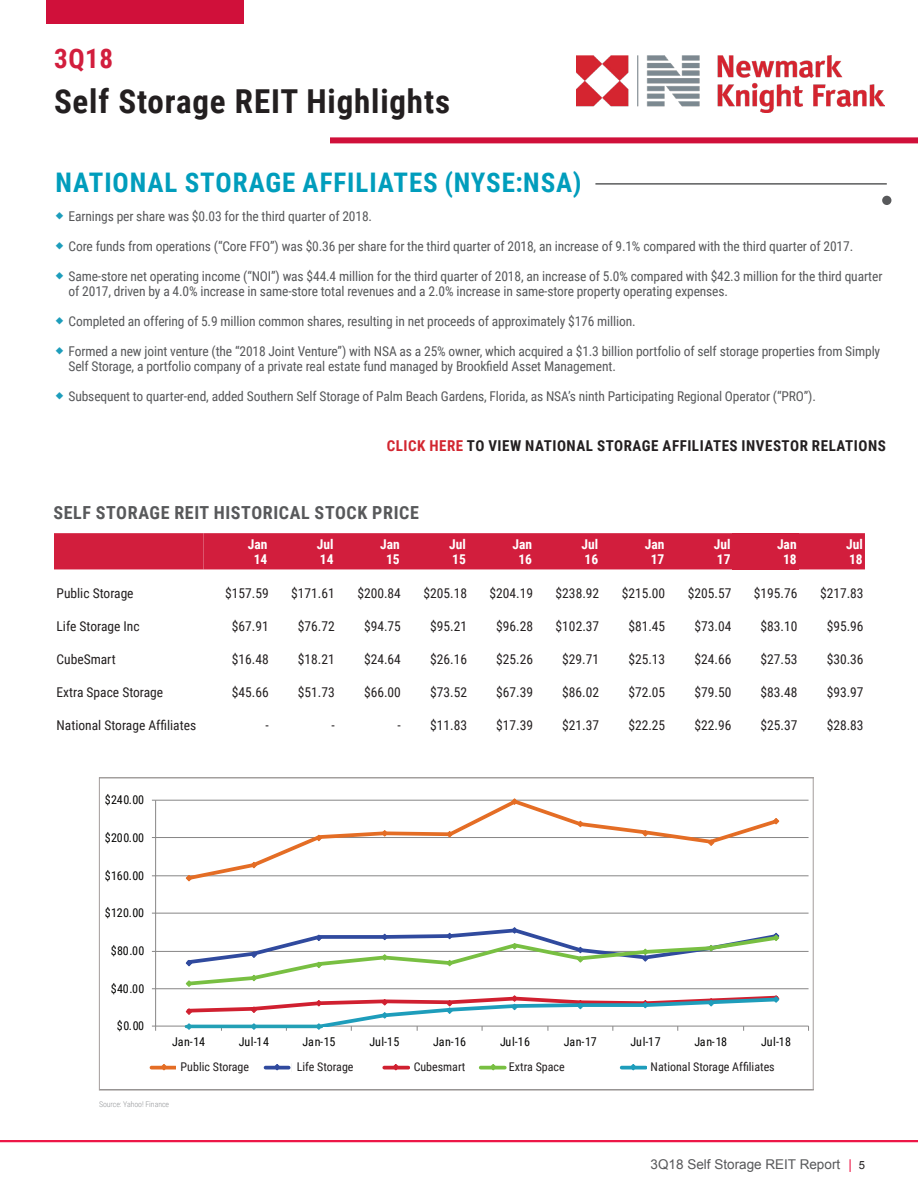
<style>
.page{position:relative;width:918px;height:1188px;background:#fff}
.page>*{position:absolute;margin:0;border:0;box-sizing:border-box;transform-origin:0 0}
.page_title{font:700 33px "Roboto Condensed";letter-spacing:.025em;color:#231f20}
.t1{font:700 27px "Roboto Condensed";letter-spacing:.035em;color:#009dbc}
.page_title-2{font:700 27px "Roboto Condensed";color:#d21e3d}
.t2{font:700 18px "Roboto Condensed";letter-spacing:.035em;color:#58595b}
.Body_Copy{font:700 15px "Roboto Condensed";letter-spacing:.035em;color:#231f20}
.Body_Copy-2{font:13.5px/15px "Roboto Condensed";letter-spacing:-.01em;color:#57585a}
.t3{font:13.5px "Roboto Condensed";color:#231f20}
.t4{font:700 13.5px/15px "Roboto Condensed";color:#fff}
.t5{font:13.5px "Arial";color:#57585a}
.t6{font:13.5px "Arial";color:#ed1747}
.t7{font:12.15px "Roboto Condensed";letter-spacing:.005em;color:#050504}
.t8{font:12px "Roboto Condensed";color:#231f20}
.t9{font:11.25px "Arial";color:#231f20}
.t10{font:300 7.8px "Roboto Condensed";letter-spacing:-.005em;color:#939598}
.s1{color:#1d9dbb}
.s2{color:#d22630}
</style>
<div class="page">
<div style="left:46px;top:0;width:198px;height:24px;background:#d0103a"></div>
<div style="left:330px;top:137px;width:588px;height:6px;background:#d0103a"></div>
<img style="left:576px;top:55px;width:308px;height:57px">
<hr style="left:0;top:1140px;width:918px;height:2px;background:#ed1747">
<svg style="left:149px;top:798px;width:660px;height:273px"></svg>
<hr style="left:186px;top:1025px;width:136px;height:3px;background:#22a0b5">
<div style="left:54px;top:533px;width:811px;height:36px;background:#d21e3d"></div>
<div style="left:733px;top:533px;width:66px;height:36px;background:#d21e3d"></div>
<hr style="left:595px;top:183px;width:292px;height:2px;background:#5b5c5d">
<div style="left:882px;top:196px;width:9px;height:9px;background:#58595b;border-radius:50%"></div>
<div style="left:176px;top:1059px;width:77px;height:19px;background:#fff"></div>
<div style="left:178px;top:1057px;width:80px;height:24px;background:#fff"></div>
<div style="left:292px;top:1059px;width:77px;height:18px;background:#fff"></div>
<div style="left:411px;top:1059px;width:61px;height:18px;background:#fff"></div>
<div style="left:508px;top:1061px;width:100px;height:17px;background:#fff"></div>
<div style="left:648px;top:1061px;width:130px;height:19px;background:#fff"></div>
<p class="page_title-2" style="left:54px;top:39px;width:61px">3Q18</p>
<p class="page_title" style="left:54px;top:78px;width:397px">Self Storage REIT Highlights</p>
<p class="t1" style="left:56px;top:163px;width:528px">NATIONAL STORAGE AFFILIATES (NYSE:NSA)</p>
<p class="Body_Copy-2" style="left:55px;top:208px;width:319px"><span class="s1">◆</span> Earnings per share was $0.03 for the third quarter of 2018.</p>
<p class="Body_Copy-2" style="left:55px;top:238px;width:800px"><span class="s1">◆</span> Core funds from operations (“Core FFO”) was $0.36 per share for the third quarter of 2018, an increase of 9.1% compared with the third quarter of 2017.</p>
<p class="Body_Copy-2" style="left:69px;top:268px;width:815px;text-indent:-14px"><span class="s1">◆</span> Same-store net operating income (“NOI”) was $44.4 million for the third quarter of 2018, an increase of 5.0% compared with $42.3 million for the third quarter of 2017, driven by a 4.0% increase in same-store total revenues and a 2.0% increase in same-store property operating expenses.</p>
<p class="Body_Copy-2" style="left:55px;top:313px;width:582px"><span class="s1">◆</span> Completed an offering of 5.9 million common shares, resulting in net proceeds of approximately $176 million.</p>
<p class="Body_Copy-2" style="left:69px;top:343px;width:813px;text-indent:-14px"><span class="s1">◆</span> Formed a new joint venture (the “2018 Joint Venture”) with NSA as a 25% owner, which acquired a $1.3 billion portfolio of self storage properties from Simply<br>Self Storage, a portfolio company of a private real estate fund managed by Brookfield Asset Management.</p>
<p class="Body_Copy-2" style="left:55px;top:388px;width:762px"><span class="s1">◆</span> Subsequent to quarter-end, added Southern Self Storage of Palm Beach Gardens, Florida, as NSA’s ninth Participating Regional Operator (“PRO”).</p>
<p class="Body_Copy" style="left:387px;top:435px;width:501px"><span class="s2">CLICK HERE</span> TO VIEW NATIONAL STORAGE AFFILIATES INVESTOR RELATIONS</p>
<p class="t2" style="left:53px;top:500px;width:367px">SELF STORAGE REIT HISTORICAL STOCK PRICE</p>
<p class="t4" style="left:248px;top:536px;width:21px">Jan</p>
<p class="t4" style="left:254px;top:551px;width:15px">14</p>
<p class="t4" style="left:317px;top:536px;width:18px">Jul<br>14</p>
<p class="t4" style="left:380px;top:536px;width:21px;text-align:center">Jan<br>15</p>
<p class="t4" style="left:449px;top:536px;width:18px">Jul<br>15</p>
<p class="t4" style="left:512px;top:536px;width:21px;text-align:center">Jan<br>16</p>
<p class="t4" style="left:582px;top:536px;width:18px">Jul<br>16</p>
<p class="t4" style="left:645px;top:536px;width:21px;text-align:center">Jan<br>17</p>
<p class="t4" style="left:714px;top:536px;width:18px">Jul<br>17</p>
<p class="t4" style="left:777px;top:536px;width:21px;text-align:center">Jan<br>18</p>
<p class="t4" style="left:846px;top:536px;width:18px">Jul<br>18</p>
<p class="t3" style="left:57px;top:584px;width:79px">Public Storage</p>
<p class="t3" style="left:225px;top:584px;width:45px">$157.59</p>
<p class="t3" style="left:291px;top:584px;width:45px">$171.61</p>
<p class="t3" style="left:357px;top:584px;width:45px">$200.84</p>
<p class="t3" style="left:423px;top:584px;width:45px">$205.18</p>
<p class="t3" style="left:490px;top:584px;width:45px">$204.19</p>
<p class="t3" style="left:556px;top:584px;width:45px">$238.92</p>
<p class="t3" style="left:622px;top:584px;width:45px">$215.00</p>
<p class="t3" style="left:688px;top:584px;width:45px">$205.57</p>
<p class="t3" style="left:754px;top:584px;width:45px">$195.76</p>
<p class="t3" style="left:820px;top:584px;width:45px">$217.83</p>
<p class="t3" style="left:57px;top:617px;width:85px">Life Storage Inc</p>
<p class="t3" style="left:232px;top:617px;width:38px">$67.91</p>
<p class="t3" style="left:298px;top:617px;width:38px">$76.72</p>
<p class="t3" style="left:364px;top:617px;width:38px">$94.75</p>
<p class="t3" style="left:430px;top:617px;width:38px">$95.21</p>
<p class="t3" style="left:496px;top:617px;width:38px">$96.28</p>
<p class="t3" style="left:556px;top:617px;width:45px">$102.37</p>
<p class="t3" style="left:628px;top:617px;width:38px">$81.45</p>
<p class="t3" style="left:695px;top:617px;width:38px">$73.04</p>
<p class="t3" style="left:761px;top:617px;width:38px">$83.10</p>
<p class="t3" style="left:827px;top:617px;width:38px">$95.96</p>
<p class="t3" style="left:57px;top:650px;width:61px">CubeSmart</p>
<p class="t3" style="left:232px;top:650px;width:38px">$16.48</p>
<p class="t3" style="left:298px;top:650px;width:38px">$18.21</p>
<p class="t3" style="left:364px;top:650px;width:38px">$24.64</p>
<p class="t3" style="left:430px;top:650px;width:38px">$26.16</p>
<p class="t3" style="left:496px;top:650px;width:38px">$25.26</p>
<p class="t3" style="left:562px;top:650px;width:38px">$29.71</p>
<p class="t3" style="left:628px;top:650px;width:38px">$25.13</p>
<p class="t3" style="left:695px;top:650px;width:38px">$24.66</p>
<p class="t3" style="left:761px;top:650px;width:38px">$27.53</p>
<p class="t3" style="left:827px;top:650px;width:38px">$30.36</p>
<p class="t3" style="left:57px;top:683px;width:108px">Extra Space Storage</p>
<p class="t3" style="left:232px;top:683px;width:38px">$45.66</p>
<p class="t3" style="left:298px;top:683px;width:38px">$51.73</p>
<p class="t3" style="left:364px;top:683px;width:38px">$66.00</p>
<p class="t3" style="left:430px;top:683px;width:38px">$73.52</p>
<p class="t3" style="left:496px;top:683px;width:38px">$67.39</p>
<p class="t3" style="left:562px;top:683px;width:38px">$86.02</p>
<p class="t3" style="left:628px;top:683px;width:38px">$72.05</p>
<p class="t3" style="left:695px;top:683px;width:38px">$79.50</p>
<p class="t3" style="left:761px;top:683px;width:38px">$83.48</p>
<p class="t3" style="left:827px;top:683px;width:38px">$93.97</p>
<p class="t3" style="left:57px;top:716px;width:141px">National Storage Affiliates</p>
<p class="t3" style="left:265px;top:716px;width:5px">-</p>
<p class="t3" style="left:331px;top:716px;width:5px">-</p>
<p class="t3" style="left:398px;top:716px;width:5px">-</p>
<p class="t3" style="left:430px;top:716px;width:38px">$11.83</p>
<p class="t3" style="left:496px;top:716px;width:38px">$17.39</p>
<p class="t3" style="left:562px;top:716px;width:38px">$21.37</p>
<p class="t3" style="left:628px;top:716px;width:38px">$22.25</p>
<p class="t3" style="left:695px;top:716px;width:38px">$22.96</p>
<p class="t3" style="left:761px;top:716px;width:38px">$25.37</p>
<p class="t3" style="left:827px;top:716px;width:38px">$28.83</p>
<p class="t7" style="left:105px;top:792px;width:41px">$240.00</p>
<p class="t7" style="left:105px;top:829px;width:41px">$200.00</p>
<p class="t7" style="left:105px;top:867px;width:41px">$160.00</p>
<p class="t7" style="left:105px;top:905px;width:41px">$120.00</p>
<p class="t7" style="left:111px;top:942px;width:35px">$80.00</p>
<p class="t7" style="left:111px;top:980px;width:35px">$40.00</p>
<p class="t7" style="left:117px;top:1018px;width:29px">$0.00</p>
<p class="t7" style="left:172px;top:1034px;width:34px">Jan-14</p>
<p class="t7" style="left:239px;top:1034px;width:32px">Jul-14</p>
<p class="t7" style="left:303px;top:1034px;width:34px">Jan-15</p>
<p class="t7" style="left:369px;top:1034px;width:32px">Jul-15</p>
<p class="t7" style="left:433px;top:1034px;width:34px">Jan-16</p>
<p class="t7" style="left:500px;top:1034px;width:32px">Jul-16</p>
<p class="t7" style="left:564px;top:1034px;width:34px">Jan-17</p>
<p class="t7" style="left:631px;top:1034px;width:32px">Jul-17</p>
<p class="t7" style="left:694px;top:1034px;width:34px">Jan-18</p>
<p class="t7" style="left:761px;top:1034px;width:32px">Jul-18</p>
<p class="t7" style="left:178px;top:1059px;width:60px">Public S o a</p>
<p class="t7" style="left:291px;top:1059px;width:78px">Life Storage Inc</p>
<p class="t7" style="left:411px;top:1059px;width:55px">CubeSmart</p>
<p class="t7" style="left:507px;top:1059px;width:100px">Extra Space Storage</p>
<p class="t7" style="left:648px;top:1059px;width:130px">National Storage Affiliates</p>
<p class="t8" style="left:181px;top:1059px;width:70px">Public Storage</p>
<p class="t8" style="left:297px;top:1058px;width:58px">Life Storage</p>
<p class="t8" style="left:414px;top:1059px;width:53px">Cubesmart</p>
<p class="t8" style="left:509px;top:1059px;width:57px">Extra Space</p>
<p class="t8" style="left:651px;top:1059px;width:126px">National Storage Affiliates</p>
<p class="t10" style="left:99px;top:1099px;width:72px">Source: Yahoo! Finance</p>
<p class="t6" style="left:849px;top:1155px;width:5px">|</p>
<p class="t5" style="left:651px;top:1156px;width:191px">3Q18 Self Storage REIT Report</p>
<p class="t9" style="left:859px;top:1158px;width:8px">5</p>
</div>
